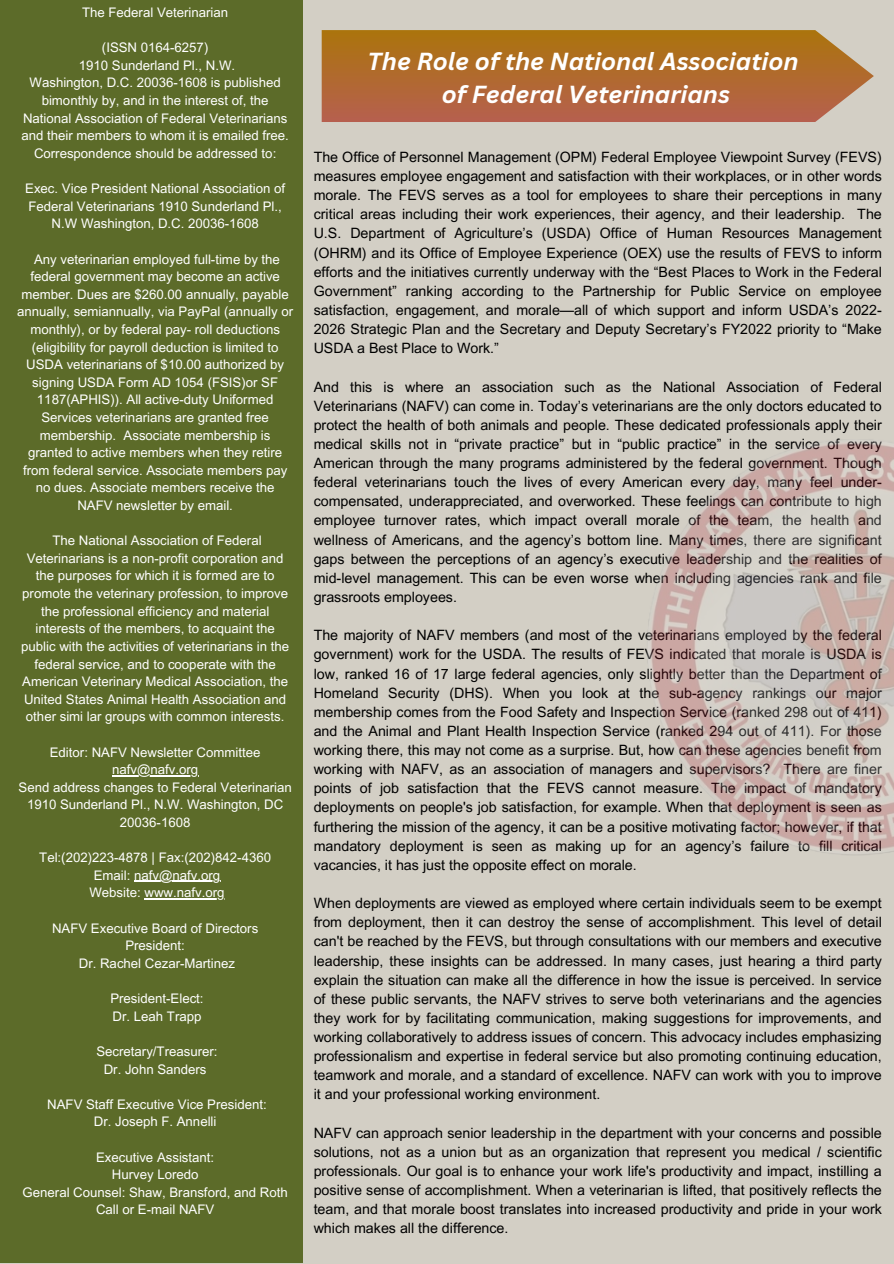
<style>
.page{position:relative;width:894px;height:1264px;background:#fff}
.page>*{position:absolute;margin:0;border:0;box-sizing:border-box;transform-origin:0 0}
.t1{font:italic 700 24px/32.7px "Canva Sans";color:#fff;text-align:center}
.t2{font:14.25px/19.2px "Arial MT Pro";color:#000;text-align:justify}
.t3{font:13.2px/17.5px "Arial MT Pro";color:#fff;text-align:center}
</style>
<div class="page">
<div style="left:0;top:0;width:893px;height:1263px;background:#d3cfc5"></div>
<div style="left:0;top:0;width:302px;height:1263px;background:#5c6b29"></div>
<svg style="left:321px;top:30px;width:552px;height:92px;background:#b26f36"></svg>
<img style="left:647px;top:443px;width:246px;height:412px">
<hr style="left:112px;top:775px;width:86px;height:1px;background:#fff">
<hr style="left:134px;top:880px;width:86px;height:2px;background:#fff">
<hr style="left:144px;top:898px;width:80px;height:1px;background:#fff">
<p class="t3" style="left:82px;top:5px;width:147px">The Federal Veterinarian</p>
<p class="t3" style="left:22px;top:40px;width:269px">(ISSN 0164-6257)<br>1910 Sunderland Pl., N.W.<br>Washington, D.C. 20036-1608 is published bimonthly by, and in the interest of, the National Association of Federal Veterinarians and their members to whom it is emailed free.<br>Correspondence should be addressed to:</p>
<p class="t3" style="left:25px;top:181px;width:261px">Exec. Vice President National Association of<br>Federal Veterinarians 1910 Sunderland Pl.,<br>N.W Washington, D.C. 20036-1608</p>
<p class="t3" style="left:17px;top:252px;width:277px">Any veterinarian employed full-time by the federal government may become an active member. Dues are $260.00 annually, payable annually, semiannually, via PayPal (annually or monthly), or by federal pay- roll deductions (eligibility for payroll deduction is limited to USDA veterinarians of $10.00 authorized by signing USDA Form AD 1054 (FSIS)or SF 1187(APHIS)). All active-duty Uniformed Services veterinarians are granted free membership. Associate membership is granted to active members when they retire from federal service. Associate members pay no dues. Associate members receive the NAFV newsletter by email.</p>
<p class="t3" style="left:21px;top:533px;width:269px">The National Association of Federal Veterinarians is a non-profit corporation and the purposes for which it is formed are to promote the veterinary profession, to improve the professional efficiency and material interests of the members, to acquaint the public with the activities of veterinarians in the federal service, and to cooperate with the American Veterinary Medical Association, the United States Animal Health Association and other simi lar groups with common interests.</p>
<p class="t3" style="left:19px;top:744px;width:274px">Editor: NAFV Newsletter Committee nafv@nafv.org<br>Send address changes to Federal Veterinarian<br>1910 Sunderland Pl., N.W. Washington, DC<br>20036-1608</p>
<p class="t3" style="left:39px;top:850px;width:233px">Tel:(202)223-4878 | Fax:(202)842-4360<br>Email: nafv@nafv.org<br>Website: www.nafv.org</p>
<p class="t3" style="left:52px;top:920px;width:208px">NAFV Executive Board of Directors<br>President:<br>Dr. Rachel Cezar-Martinez</p>
<p class="t3" style="left:110px;top:991px;width:95px;text-align:left">President-Elect:<br>Dr. Leah Trapp</p>
<p class="t3" style="left:96px;top:1044px;width:123px">Secretary/Treasurer:<br>Dr. John Sanders</p>
<p class="t3" style="left:47px;top:1096px;width:221px">NAFV Staff Executive Vice President:<br>Dr. Joseph F. Annelli</p>
<p class="t3" style="left:23px;top:1149px;width:266px">Executive Assistant:<br>Hurvey Loredo<br>General Counsel: Shaw, Bransford, and Roth<br>Call or E-mail NAFV</p>
<h1 class="t1" style="left:367px;top:45px;width:432px">The Role of the National Association of Federal Veterinarians</h1>
<p class="t2" style="left:313px;top:149px;width:569px">The Office of Personnel Management (OPM) Federal Employee Viewpoint Survey (FEVS) measures employee engagement and satisfaction with their workplaces, or in other words morale. The FEVS serves as a tool for employees to share their perceptions in many critical areas including their work experiences, their agency, and their leadership. The U.S. Department of Agriculture’s (USDA) Office of Human Resources Management (OHRM) and its Office of Employee Experience (OEX) use the results of FEVS to inform efforts and the initiatives currently underway with the “Best Places to Work in the Federal Government” ranking according to the Partnership for Public Service on employee satisfaction, engagement, and morale—all of which support and inform USDA’s 2022- 2026 Strategic Plan and the Secretary and Deputy Secretary’s FY2022 priority to “Make USDA a Best Place to Work.”</p>
<p class="t2" style="left:313px;top:378px;width:569px">And this is where an association such as the National Association of Federal Veterinarians (NAFV) can come in. Today’s veterinarians are the only doctors educated to protect the health of both animals and people. These dedicated professionals apply their medical skills not in “private practice” but in “public practice” in the service of every American through the many programs administered by the federal government. Though federal veterinarians touch the lives of every American every day, many feel under&shy;compensated, underappreciated, and overworked. These feelings can contribute to high employee turnover rates, which impact overall morale of the team, the health and wellness of Americans, and the agency’s bottom line. Many times, there are significant gaps between the perceptions of an agency’s executive leadership and the realities of mid-level management. This can be even worse when including agencies rank and file grassroots employees.</p>
<p class="t2" style="left:313px;top:627px;width:569px">The majority of NAFV members (and most of the veterinarians employed by the federal government) work for the USDA. The results of FEVS indicated that morale is USDA is low, ranked 16 of 17 large federal agencies, only slightly better than the Department of Homeland Security (DHS). When you look at the sub-agency rankings our major membership comes from the Food Safety and Inspection Service (ranked 298 out of 411) and the Animal and Plant Health Inspection Service (ranked 294 out of 411). For those working there, this may not come as a surprise. But, how can these agencies benefit from working with NAFV, as an association of managers and supervisors? There are finer points of job satisfaction that the FEVS cannot measure. The impact of mandatory deployments on people's job satisfaction, for example. When that deployment is seen as furthering the mission of the agency, it can be a positive motivating factor; however, if that mandatory deployment is seen as making up for an agency’s failure to fill critical vacancies, it has just the opposite effect on morale.</p>
<p class="t2" style="left:313px;top:895px;width:569px">When deployments are viewed as employed where certain individuals seem to be exempt from deployment, then it can destroy the sense of accomplishment. This level of detail can't be reached by the FEVS, but through consultations with our members and executive leadership, these insights can be addressed. In many cases, just hearing a third party explain the situation can make all the difference in how the issue is perceived. In service of these public servants, the NAFV strives to serve both veterinarians and the agencies they work for by facilitating communication, making suggestions for improvements, and working collaboratively to address issues of concern. This advocacy includes emphasizing professionalism and expertise in federal service but also promoting continuing education, teamwork and morale, and a standard of excellence. NAFV can work with you to improve it and your professional working environment.</p>
<p class="t2" style="left:313px;top:1124px;width:569px">NAFV can approach senior leadership in the department with your concerns and possible solutions, not as a union but as an organization that represent you medical / scientific professionals. Our goal is to enhance your work life's productivity and impact, instilling a positive sense of accomplishment. When a veterinarian is lifted, that positively reflects the team, and that morale boost translates into increased productivity and pride in your work which makes all the difference.</p>
</div>
